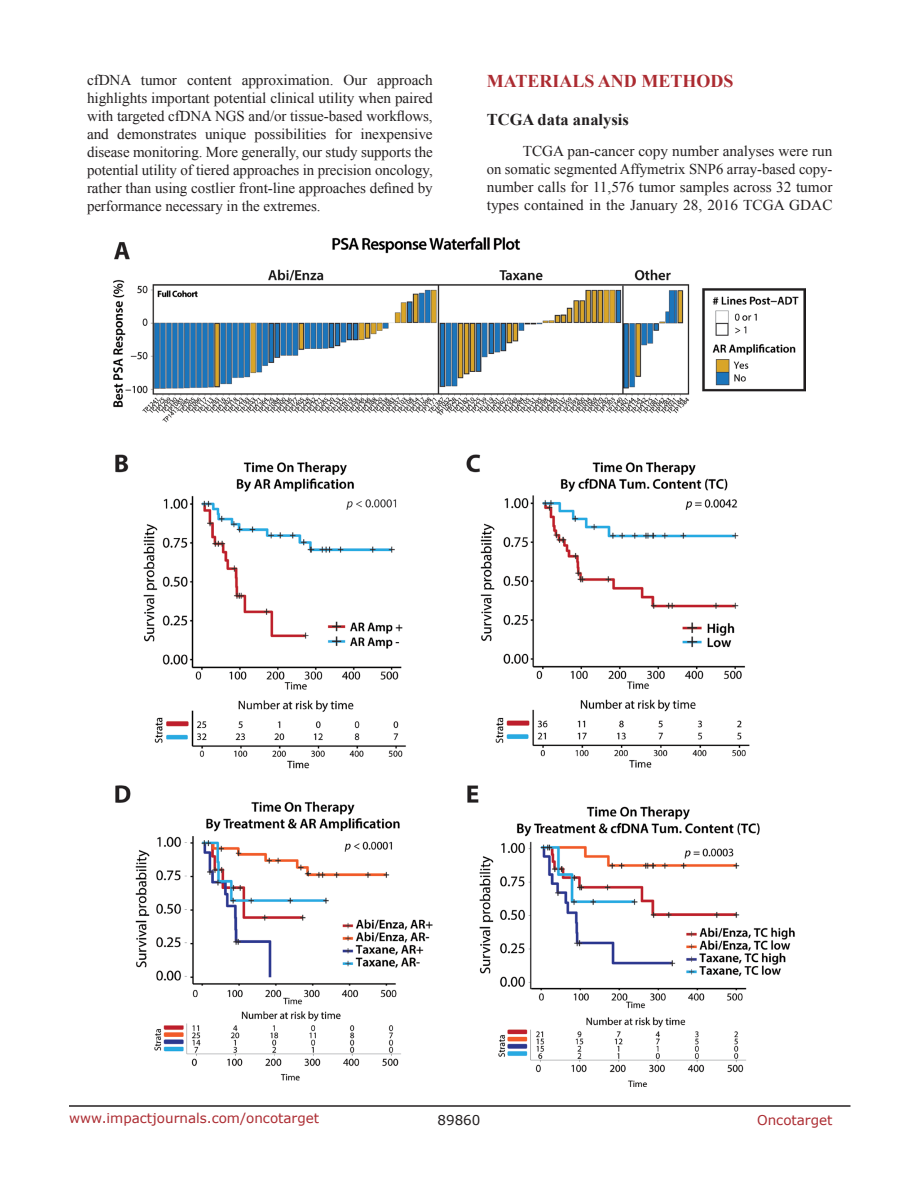
<style>
.page{position:relative;width:918px;height:1188px;background:#fff}
.page>*{position:absolute;margin:0;border:0;box-sizing:border-box;transform-origin:0 0}
.Heading{font:700 18px "Times New Roman";color:#ac2b31}
.SubHeading{font:700 16.5px "Times New Roman";color:#231f20}
.BodyText{font:15px/18px "Times New Roman";letter-spacing:-.005em;color:#231f20;text-align:justify}
.t1{font:13.5px "Verdana";color:#ac2b31}
.t2{font:13.5px "Verdana";color:#231f20}
</style>
<div class="page">
<hr style="left:69px;top:1105px;width:781px;height:2px;background:#231f20">
<img style="left:114px;top:237px;width:692px;height:850px">
<p class="BodyText" style="left:87px;top:71px;width:347px">cfDNA tumor content approximation. Our approach highlights important potential clinical utility when paired with targeted cfDNA NGS and/or tissue-based workflows, and demonstrates unique possibilities for inexpensive disease monitoring. More generally, our study supports the potential utility of tiered approaches in precision oncology, rather than using costlier front-line approaches defined by performance necessary in the extremes.</p>
<p class="Heading" style="left:487px;top:69px;width:248px">MATERIALS AND METHODS</p>
<p class="SubHeading" style="left:487px;top:108px;width:144px">TCGA data analysis</p>
<p class="BodyText" style="left:487px;top:142px;width:347px;text-indent:36px">TCGA pan-cancer copy number analyses were run on somatic segmented Affymetrix SNP6 array-based copy&shy;number calls for 11,576 tumor samples across 32 tumor types contained in the January 28, 2016 TCGA GDAC</p>
<p class="t1" style="left:69px;top:1109px;width:252px">www.impactjournals.com/oncotarget</p>
<p class="t2" style="left:438px;top:1111px;width:44px">89860</p>
<p class="t1" style="left:757px;top:1111px;width:77px">Oncotarget</p>
</div>
